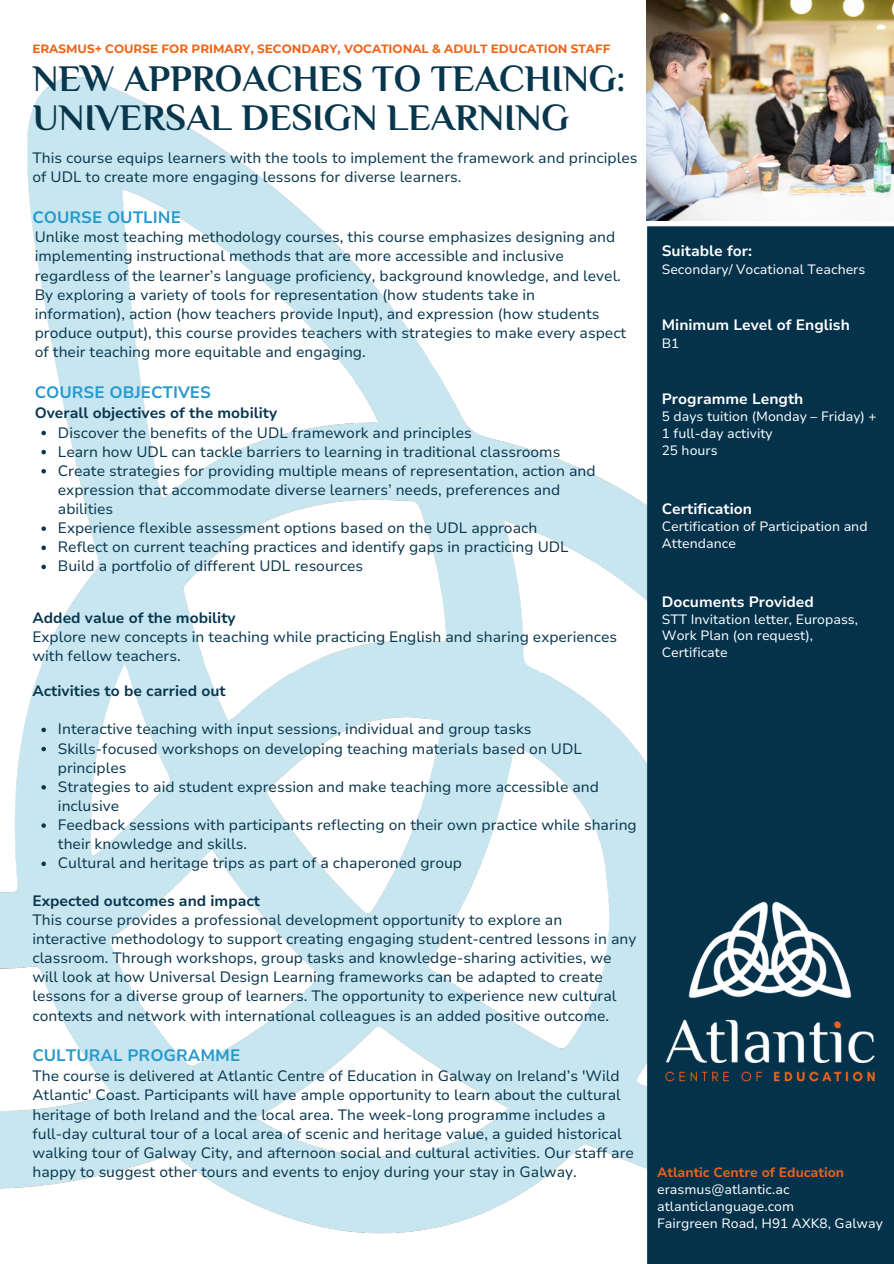
<style>
.page{position:relative;width:894px;height:1264px;background:#fff}
.page>*{position:absolute;margin:0;border:0;box-sizing:border-box;transform-origin:0 0}
.t1{font:700 37.5px "El Messiri";color:#07364d}
.t2{font:700 16.5px "Nunito Sans 10 pt";color:#2699cd}
.t3{font:15px/19.2px "Nunito Sans 10 pt";color:#07364d}
.t4{font:700 15px "Nunito Sans 10 pt";color:#fff}
.t5{font:700 15px "Nunito Sans 10 pt";color:#07364d}
.t6{font:13.5px/16.8px "Nunito Sans 10 pt";color:#fff}
.t7{font:700 12px "Montserrat";color:#f26419}
.s1{font-weight:700}
.s2{font-weight:700;color:#f26419}
</style>
<div class="page">
<img style="left:0;top:69px;width:893px;height:1194px">
<img style="left:665px;top:885px;width:209px;height:209px">
<img style="left:646px;top:0;width:246px;height:220px">
<svg style="left:41px;top:431px;width:5px;height:4px"></svg>
<svg style="left:41px;top:450px;width:5px;height:4px"></svg>
<svg style="left:41px;top:469px;width:5px;height:4px"></svg>
<svg style="left:41px;top:526px;width:5px;height:5px"></svg>
<svg style="left:41px;top:545px;width:5px;height:5px"></svg>
<svg style="left:41px;top:564px;width:5px;height:5px"></svg>
<svg style="left:41px;top:727px;width:5px;height:5px"></svg>
<svg style="left:41px;top:746px;width:5px;height:5px"></svg>
<svg style="left:41px;top:785px;width:5px;height:4px"></svg>
<svg style="left:41px;top:823px;width:5px;height:4px"></svg>
<svg style="left:41px;top:861px;width:5px;height:5px"></svg>
<h4 class="t7" style="left:32px;top:41px;width:579px">ERASMUS+ COURSE FOR PRIMARY, SECONDARY, VOCATIONAL &amp; ADULT EDUCATION STAFF</h4>
<h3 class="t1" style="left:32px;top:56px;width:594px">NEW APPROACHES TO TEACHING:</h3>
<h4 class="t1" style="left:32px;top:95px;width:538px">UNIVERSAL DESIGN LEARNING</h4>
<p class="t3" style="left:32px;top:148px;width:606px">This course equips learners with the tools to implement the framework and principles of UDL to create more engaging lessons for diverse learners.</p>
<p class="t2" style="left:32px;top:206px;width:150px">COURSE OUTLINE</p>
<p class="t3" style="left:35px;top:228px;width:593px">Unlike most teaching methodology courses, this course emphasizes designing and implementing instructional methods that are more accessible and inclusive regardless of the learner’s language proficiency, background knowledge, and level.<br>By exploring a variety of tools for representation (how students take in information), action (how teachers provide Input), and expression (how students produce output), this course provides teachers with strategies to make every aspect of their teaching more equitable and engaging.</p>
<p class="t2" style="left:35px;top:381px;width:178px">COURSE OBJECTIVES</p>
<p class="t5" style="left:35px;top:403px;width:244px">Overall objectives of the mobility</p>
<p class="t3" style="left:58px;top:423px;width:415px">Discover the benefits of the UDL framework and principles</p>
<p class="t3" style="left:58px;top:442px;width:504px">Learn how UDL can tackle barriers to learning in traditional classrooms</p>
<p class="t3" style="left:58px;top:461px;width:539px">Create strategies for providing multiple means of representation, action and expression that accommodate diverse learners’ needs, preferences and abilities</p>
<h3 class="t3" style="left:58px;top:518px;width:481px">Experience flexible assessment options based on the UDL approach</h3>
<h1 class="t3" style="left:58px;top:538px;width:512px">Reflect on current teaching practices and identify gaps in practicing UDL</h1>
<h3 class="t3" style="left:58px;top:557px;width:306px">Build a portfolio of different UDL resources</h3>
<h2 class="t3" style="left:32px;top:608px;width:586px"><span class="s1">Added value of the mobility<br></span>Explore new concepts in teaching while practicing English and sharing experiences with fellow teachers.</h2>
<p class="t5" style="left:32px;top:681px;width:195px">Activities to be carried out</p>
<p class="t3" style="left:58px;top:720px;width:475px">Interactive teaching with input sessions, individual and group tasks</p>
<p class="t3" style="left:58px;top:739px;width:525px">Skills-focused workshops on developing teaching materials based on UDL principles</p>
<p class="t3" style="left:58px;top:777px;width:542px">Strategies to aid student expression and make teaching more accessible and inclusive</p>
<p class="t3" style="left:58px;top:815px;width:580px">Feedback sessions with participants reflecting on their own practice while sharing their knowledge and skills.</p>
<p class="t3" style="left:58px;top:853px;width:405px">Cultural and heritage trips as part of a chaperoned group</p>
<h3 class="t3" style="left:32px;top:891px;width:605px"><span class="s1">Expected outcomes and impact<br></span>This course provides a professional development opportunity to explore an interactive methodology to support creating engaging student-centred lessons in any classroom. Through workshops, group tasks and knowledge-sharing activities, we will look at how Universal Design Learning frameworks can be adapted to create lessons for a diverse group of learners. The opportunity to experience new cultural contexts and network with international colleagues is an added positive outcome.</h3>
<h2 class="t2" style="left:32px;top:1044px;width:209px">CULTURAL PROGRAMME</h2>
<h2 class="t3" style="left:32px;top:1066px;width:603px">The course is delivered at Atlantic Centre of Education in Galway on Ireland’s 'Wild Atlantic' Coast. Participants will have ample opportunity to learn about the cultural heritage of both Ireland and the local area. The week-long programme includes a full-day cultural tour of a local area of scenic and heritage value, a guided historical walking tour of Galway City, and afternoon social and cultural activities. Our staff are happy to suggest other tours and events to enjoy during your stay in Galway.</h2>
<p class="t4" style="left:661px;top:240px;width:92px">Suitable for:</p>
<p class="t6" style="left:661px;top:261px;width:205px">Secondary/ Vocational Teachers</p>
<h3 class="t4" style="left:661px;top:314px;width:189px">Minimum Level of English</h3>
<h3 class="t6" style="left:661px;top:335px;width:19px">B1</h3>
<p class="t4" style="left:661px;top:389px;width:143px">Programme Length</p>
<p class="t6" style="left:661px;top:408px;width:216px">5 days tuition (Monday – Friday) +<br>1 full-day activity<br>25 hours</p>
<p class="t4" style="left:661px;top:499px;width:92px">Certification</p>
<p class="t6" style="left:661px;top:518px;width:207px">Certification of Participation and<br>Attendance</p>
<h3 class="t4" style="left:661px;top:591px;width:153px">Documents Provided</h3>
<h3 class="t6" style="left:661px;top:610px;width:198px">STT Invitation letter, Europass,<br>Work Plan (on request),<br>Certificate</h3>
<h4 class="t6" style="left:657px;top:1164px;width:227px"><span class="s2">Atlantic Centre of Education </span>erasmus@atlantic.ac atlanticlanguage.com<br>Fairgreen Road, H91 AXK8, Galway</h4>
</div>
